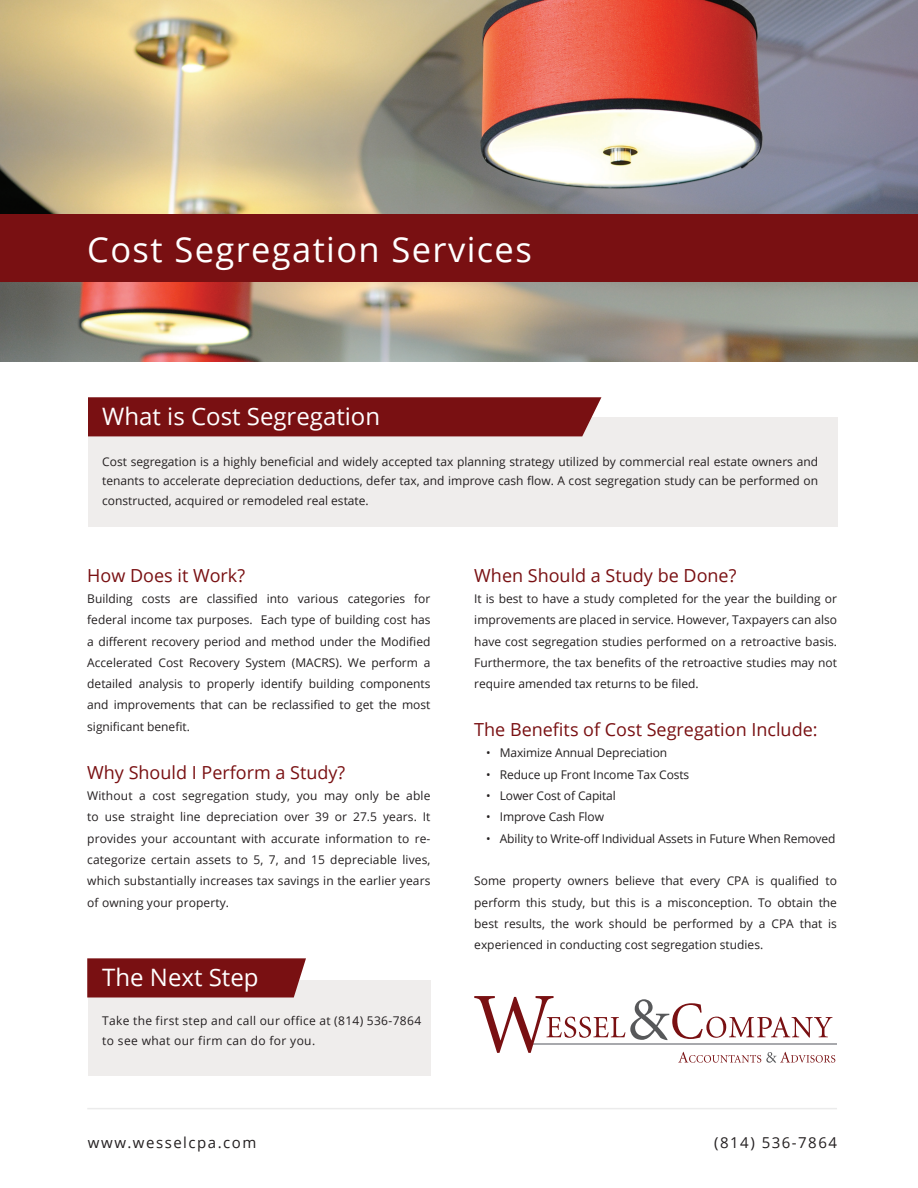
<style>
.page{position:relative;width:918px;height:1188px;background:#fff}
.page>*{position:absolute;margin:0;border:0;box-sizing:border-box;transform-origin:0 0}
.t1{font:34.5px "Open Sans";letter-spacing:.04em;color:#fff}
.t2{font:24px "Open Sans";color:#fff}
.t3{font:18px "Open Sans";color:#791012}
.t4{font:15px "Open Sans";letter-spacing:.1em;color:#231f20}
.t5{font:12px/21.3px "Open Sans";color:#231f20;text-align:justify}
.t6{font:12px/19.5px "Open Sans";letter-spacing:.03em;color:#231f20}
</style>
<div class="page">
<img style="left:0;top:0;width:918px;height:362px">
<div style="left:0;top:215px;width:918px;height:67px;background:#791012"></div>
<div style="left:88px;top:418px;width:749px;height:109px;background:#efedec"></div>
<div style="left:88px;top:397px;width:513px;height:39px;background:#791012"></div>
<div style="left:88px;top:980px;width:342px;height:95px;background:#efedec"></div>
<svg style="left:87px;top:958px;width:219px;height:40px;background:#7f1b1d"></svg>
<hr style="left:87px;top:1108px;width:750px;height:1px;background:#ebebeb">
<hr style="left:530px;top:1043px;width:307px;height:2px;background:#a8a9ad">
<svg style="left:474px;top:996px;width:361px;height:67px"></svg>
<h1 class="t1" style="left:87px;top:225px;width:446px">Cost Segregation Services</h1>
<h2 class="t2" style="left:102px;top:400px;width:279px">What is Cost Segregation</h2>
<p class="t5" style="left:102px;top:452px;width:717px;line-height:19.5px">Cost segregation is a highly beneficial and widely accepted tax planning strategy utilized by commercial real estate owners and tenants to accelerate depreciation deductions, defer tax, and improve cash flow. A cost segregation study can be performed on constructed, acquired or remodeled real estate.</p>
<h3 class="t3" style="left:87px;top:563px;width:159px">How Does it Work?</h3>
<p class="t5" style="left:87px;top:588px;width:345px">Building costs are classified into various categories for federal income tax purposes. Each type of building cost has a different recovery period and method under the Modified Accelerated Cost Recovery System (MACRS). We perform a detailed analysis to properly identify building components and improvements that can be reclassified to get the most significant benefit.</p>
<h3 class="t3" style="left:87px;top:760px;width:260px">Why Should I Perform a Study?</h3>
<p class="t5" style="left:87px;top:785px;width:345px">Without a cost segregation study, you may only be able to use straight line depreciation over 39 or 27.5 years. It provides your accountant with accurate information to re&shy;categorize certain assets to 5, 7, and 15 depreciable lives, which substantially increases tax savings in the earlier years of owning your property.</p>
<h2 class="t2" style="left:102px;top:961px;width:158px">The Next Step</h2>
<p class="t6" style="left:102px;top:1011px;width:320px">Take the first step and call our office at (814) 536-7864 to see what our firm can do for you.</p>
<h3 class="t3" style="left:474px;top:563px;width:264px">When Should a Study be Done?</h3>
<p class="t5" style="left:474px;top:588px;width:364px">It is best to have a study completed for the year the building or improvements are placed in service. However, Taxpayers can also have cost segregation studies performed on a retroactive basis.<br>Furthermore, the tax benefits of the retroactive studies may not require amended tax returns to be filed.</p>
<h3 class="t3" style="left:474px;top:717px;width:345px">The Benefits of Cost Segregation Include:</h3>
<p class="t5" style="left:486px;top:742px;width:183px">• Maximize Annual Depreciation</p>
<p class="t5" style="left:486px;top:763px;width:205px">• Reduce up Front Income Tax Costs</p>
<p class="t5" style="left:486px;top:785px;width:131px">• Lower Cost of Capital</p>
<p class="t5" style="left:486px;top:806px;width:119px">• Improve Cash Flow</p>
<p class="t5" style="left:486px;top:827px;width:351px">• Ability to Write-off Individual Assets in Future When Removed</p>
<p class="t5" style="left:474px;top:870px;width:364px">Some property owners believe that every CPA is qualified to perform this study, but this is a misconception. To obtain the best results, the work should be performed by a CPA that is experienced in conducting cost segregation studies.</p>
<p class="t4" style="left:88px;top:1132px;width:170px">www.wesselcpa.com</p>
<p class="t4" style="left:714px;top:1132px;width:124px">(814) 536-7864</p>
</div>
